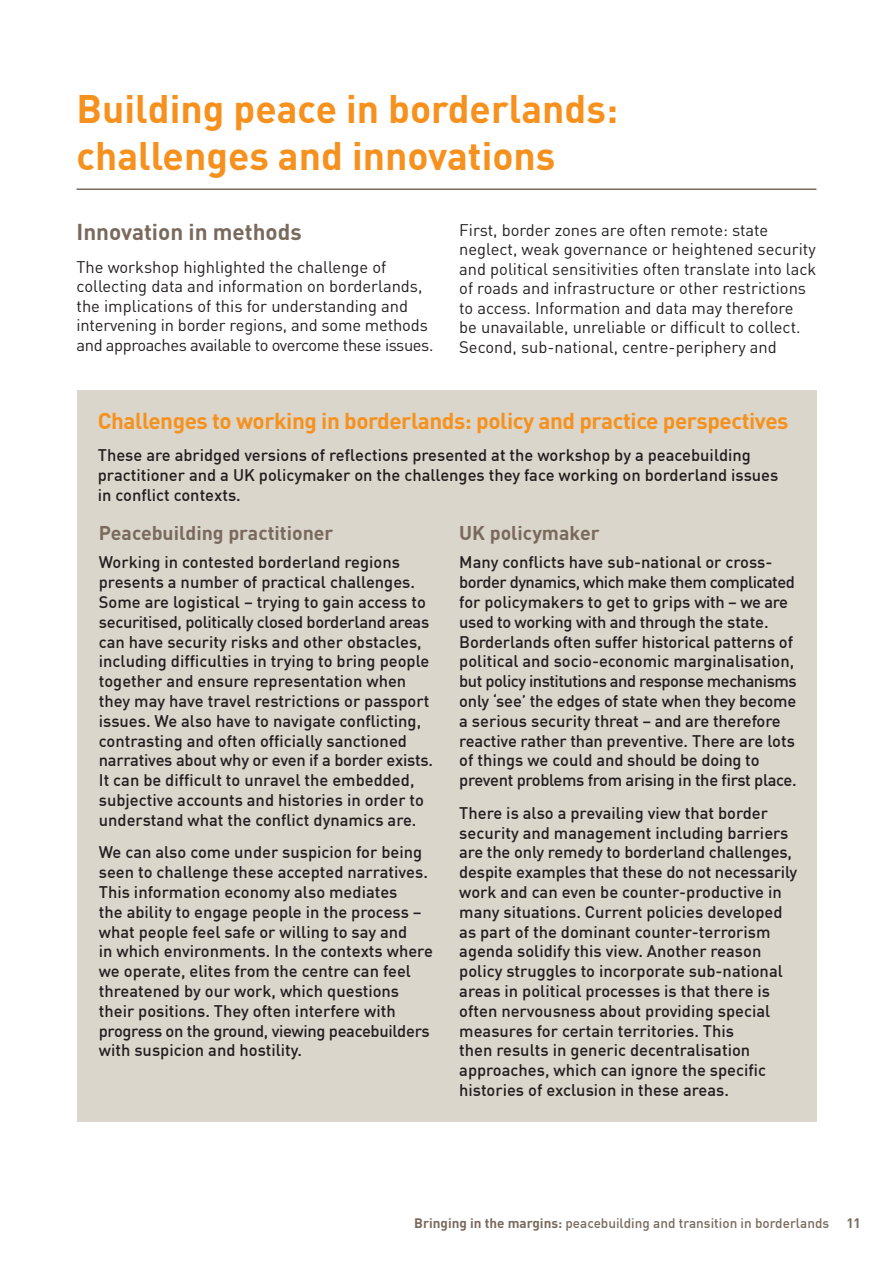
<style>
.page{position:relative;width:893px;height:1263px;background:#fff}
.page>*{position:absolute;margin:0;border:0;box-sizing:border-box;transform-origin:0 0}
.Heading_2{font:700 39px/46.5px "DIN";color:#f6911e}
.subheading{font:700 22.5px "DIN";letter-spacing:-.02em;color:#f6911e}
.subheading-2{font:700 22.5px "DIN";color:#7a6a5d}
.subheading-3{font:700 19.5px "DIN";color:#7a6a5d}
.box_text{font:500 16.5px/19.8px "DIN";color:#231f20}
.Text_Body{font:16.5px/19.5px "DIN";color:#231f20}
.t1{font:500 13.5px "DIN";color:#7a6a5d}
.t2{font:700 13.5px "DIN";color:#7a6a5d}
.s1{font-weight:700}
</style>
<div class="page">
<div style="left:77px;top:390px;width:739px;height:731px;background:#dad6cc"></div>
<hr style="left:77px;top:188px;width:739px;height:2px;background:#7a6a5d">
<p class="Heading_2" style="left:77px;top:84px;width:543px">Building peace in borderlands: challenges and innovations</p>
<p class="subheading-2" style="left:77px;top:217px;width:227px">Innovation in methods</p>
<p class="Text_Body" style="left:77px;top:257px;width:358px">The workshop highlighted the challenge of collecting data and information on borderlands, the implications of this for understanding and intervening in border regions, and some methods and approaches available to overcome these issues.</p>
<p class="Text_Body" style="left:459px;top:220px;width:359px">First, border zones are often remote: state neglect, weak governance or heightened security and political sensitivities often translate into lack of roads and infrastructure or other restrictions to access. Information and data may therefore<br>be unavailable, unreliable or difficult to collect.<br>Second, sub-national, centre-periphery and</p>
<p class="subheading" style="left:98px;top:406px;width:692px">Challenges to working in borderlands: policy and practice perspectives</p>
<p class="box_text" style="left:98px;top:445px;width:682px">These are abridged versions of reflections presented at the workshop by a peacebuilding practitioner and a UK policymaker on the challenges they face working on borderland issues in conflict contexts.</p>
<p class="subheading-3" style="left:99px;top:520px;width:236px">Peacebuilding practitioner</p>
<p class="box_text" style="left:99px;top:552px;width:336px">Working in contested borderland regions presents a number of practical challenges.<br>Some are logistical – trying to gain access to securitised, politically closed borderland areas can have security risks and other obstacles, including difficulties in trying to bring people together and ensure representation when they may have travel restrictions or passport issues. We also have to navigate conflicting, contrasting and often officially sanctioned narratives about why or even if a border exists.<br>It can be difficult to unravel the embedded, subjective accounts and histories in order to understand what the conflict dynamics are.</p>
<p class="box_text" style="left:99px;top:842px;width:336px">We can also come under suspicion for being seen to challenge these accepted narratives.<br>This information economy also mediates<br>the ability to engage people in the process – what people feel safe or willing to say and<br>in which environments. In the contexts where we operate, elites from the centre can feel threatened by our work, which questions their positions. They often interfere with progress on the ground, viewing peacebuilders with suspicion and hostility.</p>
<p class="subheading-3" style="left:459px;top:520px;width:142px">UK policymaker</p>
<p class="box_text" style="left:459px;top:552px;width:339px">Many conflicts have sub-national or cross&shy;border dynamics, which make them complicated for policymakers to get to grips with – we are used to working with and through the state.<br>Borderlands often suffer historical patterns of political and socio-economic marginalisation, but policy institutions and response mechanisms only ‘see’ the edges of state when they become a serious security threat – and are therefore reactive rather than preventive. There are lots of things we could and should be doing to prevent problems from arising in the first place.</p>
<p class="box_text" style="left:459px;top:802px;width:339px">There is also a prevailing view that border security and management including barriers are the only remedy to borderland challenges, despite examples that these do not necessarily work and can even be counter-productive in many situations. Current policies developed as part of the dominant counter-terrorism agenda solidify this view. Another reason policy struggles to incorporate sub-national areas in political processes is that there is often nervousness about providing special measures for certain territories. This<br>then results in generic decentralisation approaches, which can ignore the specific histories of exclusion in these areas.</p>
<p class="t1" style="left:414px;top:1214px;width:417px"><span class="s1">Bringing in the margins:</span> peacebuilding and transition in borderlands</p>
<p class="t2" style="left:846px;top:1214px;width:16px">11</p>
</div>
